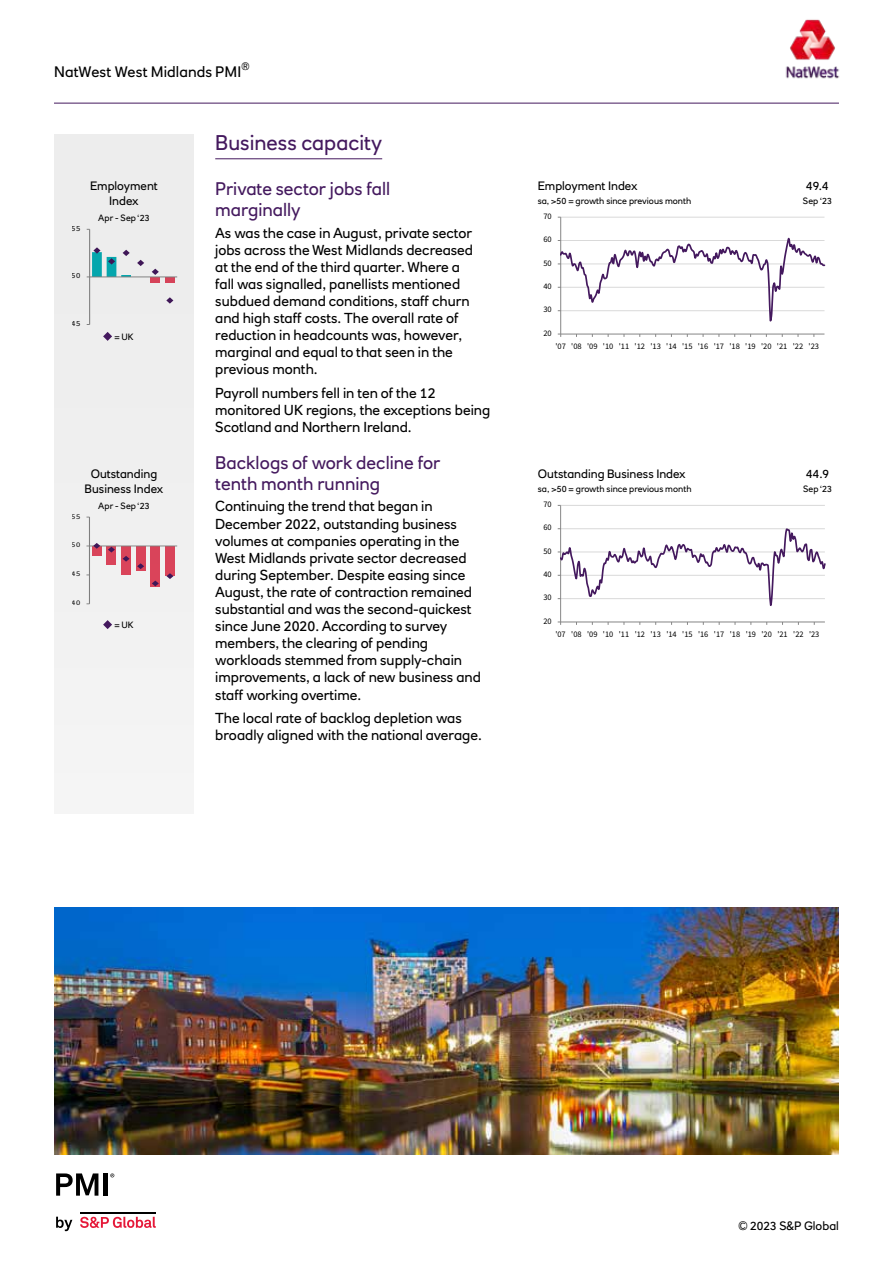
<style>
.page{position:relative;width:893px;height:1263px;background:#fff}
.page>*{position:absolute;margin:0;border:0;box-sizing:border-box;transform-origin:0 0}
.t1{font:21px "RN House Sans";color:#44195e}
.t2{font:18px/21.6px "RN House Sans";color:#44195e}
.t3{font:15px "RN House Sans";letter-spacing:.005em;color:#000}
.t4{font:14.25px/17.1px "RN House Sans";color:#000}
.t5{font:12px/14.4px "RN House Sans";color:#000;text-align:center}
.t6{font:10.5px "RN House Sans";color:#000}
.t7{font:9px "RN House Sans";color:#000}
.t8{font:8.55px "Source Sans Pro";letter-spacing:-.005em;color:#000}
.t9{font:8.4px "Source Sans Pro";letter-spacing:-.005em;color:#000}
.t10{font:7.65px "Source Sans Pro";color:#000;scale:1.12 1}
.t11{font:7.05px "Source Sans Pro";letter-spacing:.005em;color:#000;scale:1.21 1}
</style>
<div class="page">
<hr style="left:54px;top:103px;width:785px;height:1px;background:#44195e">
<img style="left:785px;top:19px;width:55px;height:60px">
<svg style="left:56px;top:1217px;width:16px;height:14px"></svg>
<svg style="left:80px;top:1216px;width:76px;height:12px"></svg>
<hr style="left:80px;top:1212px;width:76px;height:1px;background:#000">
<svg style="left:56px;top:1173px;width:42px;height:23px"></svg>
<hr style="left:104px;top:1173px;width:4px;height:23px;background:#000">
<svg style="left:110px;top:1173px;width:4px;height:4px"></svg>
<div style="left:54px;top:134px;width:140px;height:680px;background:#ededed"></div>
<hr style="left:215px;top:159px;width:167px;height:1px;background:#44195e">
<hr style="left:561px;top:217px;width:263px;height:1px;background:#d9d9d9">
<hr style="left:560px;top:217px;width:1px;height:117px;background:#868686">
<hr style="left:561px;top:334px;width:263px;height:1px;background:#868686">
<svg style="left:558px;top:238px;width:267px;height:87px"></svg>
<div style="left:150px;top:277px;width:10px;height:6px;background:#d64359"></div>
<div style="left:165px;top:277px;width:10px;height:6px;background:#d64359"></div>
<hr style="left:89px;top:229px;width:1px;height:95px;background:#868686">
<hr style="left:90px;top:277px;width:87px;height:1px;background:#868686">
<svg style="left:87px;top:247px;width:44px;height:31px"></svg>
<svg style="left:137px;top:260px;width:7px;height:6px"></svg>
<svg style="left:152px;top:269px;width:7px;height:6px"></svg>
<svg style="left:166px;top:297px;width:7px;height:7px"></svg>
<hr style="left:561px;top:505px;width:264px;height:1px;background:#d9d9d9">
<hr style="left:560px;top:505px;width:1px;height:117px;background:#868686">
<hr style="left:561px;top:622px;width:264px;height:1px;background:#868686">
<svg style="left:558px;top:527px;width:267px;height:81px"></svg>
<div style="left:92px;top:546px;width:10px;height:10px;background:#d9445a"></div>
<div style="left:107px;top:546px;width:9px;height:18px;background:#d9445a"></div>
<div style="left:121px;top:546px;width:10px;height:29px;background:#d9445a"></div>
<div style="left:136px;top:546px;width:10px;height:25px;background:#d9445a"></div>
<div style="left:150px;top:546px;width:10px;height:40px;background:#d9445a"></div>
<div style="left:165px;top:546px;width:10px;height:29px;background:#d9445a"></div>
<hr style="left:89px;top:517px;width:1px;height:87px;background:#868686">
<hr style="left:89px;top:546px;width:88px;height:1px;background:#868686">
<svg style="left:86px;top:543px;width:14px;height:6px"></svg>
<svg style="left:108px;top:547px;width:7px;height:5px"></svg>
<svg style="left:123px;top:556px;width:7px;height:6px"></svg>
<svg style="left:137px;top:563px;width:7px;height:6px"></svg>
<svg style="left:152px;top:581px;width:7px;height:5px"></svg>
<svg style="left:166px;top:573px;width:7px;height:6px"></svg>
<svg style="left:103px;top:332px;width:9px;height:9px"></svg>
<svg style="left:103px;top:620px;width:9px;height:9px"></svg>
<img style="left:54px;top:908px;width:785px;height:246px">
<p class="t6" style="left:241px;top:59px;width:10px">®</p>
<p class="t3" style="left:54px;top:63px;width:189px">NatWest West Midlands PMI</p>
<p class="t5" style="left:90px;top:179px;width:69px">Employment<br>Index</p>
<p class="t10" style="left:72px;top:224px;width:9px">55</p>
<p class="t10" style="left:72px;top:271px;width:9px">50</p>
<p class="t10" style="left:72px;top:319px;width:9px">45</p>
<p class="t7" style="left:98px;top:212px;width:53px">Apr - Sep ‘23</p>
<p class="t7" style="left:114px;top:331px;width:21px">= UK</p>
<p class="t5" style="left:85px;top:467px;width:80px">Outstanding<br>Business Index</p>
<p class="t11" style="left:72px;top:512px;width:9px">55</p>
<p class="t11" style="left:72px;top:541px;width:9px">50</p>
<p class="t11" style="left:72px;top:570px;width:9px">45</p>
<p class="t11" style="left:72px;top:599px;width:9px">40</p>
<p class="t7" style="left:98px;top:500px;width:53px">Apr - Sep ‘23</p>
<p class="t7" style="left:114px;top:619px;width:21px">= UK</p>
<h1 class="t1" style="left:215px;top:130px;width:168px">Business capacity</h1>
<p class="t2" style="left:215px;top:177px;width:177px">Private sector jobs fall marginally</p>
<p class="t4" style="left:215px;top:224px;width:259px">As was the case in August, private sector jobs across the West Midlands decreased at the end of the third quarter. Where a fall was signalled, panellists mentioned subdued demand conditions, staff churn and high staff costs. The overall rate of reduction in headcounts was, however, marginal and equal to that seen in the previous month.</p>
<p class="t4" style="left:215px;top:384px;width:277px">Payroll numbers fell in ten of the 12 monitored UK regions, the exceptions being<br>Scotland and Northern Ireland.</p>
<p class="t2" style="left:215px;top:451px;width:227px">Backlogs of work decline for tenth month running</p>
<p class="t4" style="left:215px;top:498px;width:267px">Continuing the trend that began in December 2022, outstanding business volumes at companies operating in the West Midlands private sector decreased during September. Despite easing since August, the rate of contraction remained substantial and was the second-quickest since June 2020. According to survey members, the clearing of pending workloads stemmed from supply-chain improvements, a lack of new business and staff working overtime.</p>
<p class="t4" style="left:215px;top:709px;width:268px">The local rate of backlog depletion was broadly aligned with the national average.</p>
<p class="t5" style="left:538px;top:179px;width:101px">Employment Index</p>
<p class="t7" style="left:538px;top:195px;width:155px">sa, &gt;50 = growth since previous month</p>
<p class="t9" style="left:543px;top:211px;width:10px">70</p>
<p class="t9" style="left:543px;top:234px;width:10px">60</p>
<p class="t9" style="left:543px;top:258px;width:10px">50</p>
<p class="t9" style="left:543px;top:281px;width:10px">40</p>
<p class="t9" style="left:543px;top:304px;width:10px">30</p>
<p class="t9" style="left:543px;top:328px;width:10px">20</p>
<p class="t5" style="left:806px;top:179px;width:24px">49.4</p>
<p class="t7" style="left:803px;top:195px;width:31px">Sep ‘23</p>
<p class="t9" style="left:555px;top:340px;width:265px">'07 '08 '09 '10 '11 '12 '13 '14 '15 '16 '17 '18 '19 '20 '21 '22 '23</p>
<p class="t5" style="left:538px;top:467px;width:149px">Outstanding Business Index</p>
<p class="t7" style="left:538px;top:483px;width:155px">sa, &gt;50 = growth since previous month</p>
<p class="t8" style="left:543px;top:499px;width:10px">70</p>
<p class="t8" style="left:543px;top:522px;width:10px">60</p>
<p class="t8" style="left:543px;top:546px;width:10px">50</p>
<p class="t8" style="left:543px;top:569px;width:10px">40</p>
<p class="t8" style="left:543px;top:592px;width:10px">30</p>
<p class="t8" style="left:543px;top:615px;width:10px">20</p>
<p class="t5" style="left:806px;top:467px;width:25px">44.9</p>
<p class="t7" style="left:803px;top:483px;width:31px">Sep ‘23</p>
<p class="t8" style="left:555px;top:628px;width:266px">'07 '08 '09 '10 '11 '12 '13 '14 '15 '16 '17 '18 '19 '20 '21 '22 '23</p>
<p class="t5" style="left:739px;top:1218px;width:102px">© 2023 S&amp;P Global</p>
</div>
